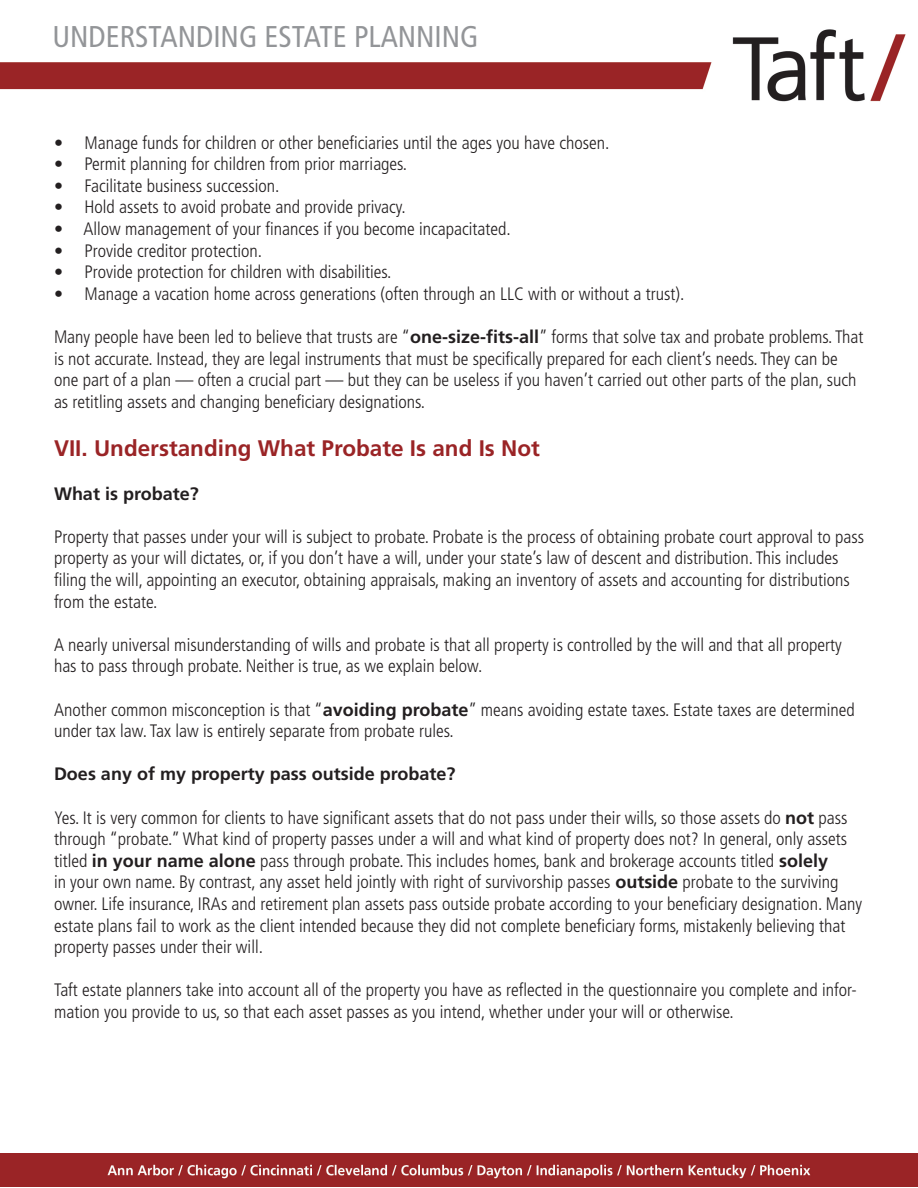
<style>
.page{position:relative;width:918px;height:1188px;background:#fff}
.page>*{position:absolute;margin:0;border:0;box-sizing:border-box;transform-origin:0 0}
.t1{font:condensed 30px "Frutiger LT Std";color:#939598}
.t2{font:700 22.5px "Frutiger LT Std";color:#9a2426}
.t3{font:300 condensed 18px/21.6px "Frutiger LT Std";color:#231f20}
.t4{font:700 18px "Frutiger LT Std";color:#231f20}
.s1{font-weight:700;font-stretch:normal}
</style>
<div class="page">
<img style="left:0;top:29px;width:906px;height:73px">
<img style="left:0;top:1153px;width:918px;height:33px">
<h1 class="t1" style="left:52px;top:19px;width:428px">UNDERSTANDING ESTATE PLANNING</h1>
<p class="t3" style="left:54px;top:132px;width:557px">• Manage funds for children or other beneficiaries until the ages you have chosen.</p>
<p class="t3" style="left:54px;top:153px;width:355px">• Permit planning for children from prior marriages.</p>
<p class="t3" style="left:54px;top:175px;width:227px">• Facilitate business succession.</p>
<p class="t3" style="left:54px;top:197px;width:353px">• Hold assets to avoid probate and provide privacy.</p>
<p class="t3" style="left:54px;top:218px;width:458px">• Allow management of your finances if you become incapacitated.</p>
<p class="t3" style="left:54px;top:240px;width:210px">• Provide creditor protection.</p>
<p class="t3" style="left:54px;top:261px;width:339px">• Provide protection for children with disabilities.</p>
<p class="t3" style="left:54px;top:283px;width:632px">• Manage a vacation home across generations (often through an LLC with or without a trust).</p>
<p class="t3" style="left:54px;top:326px;width:811px">Many people have been led to believe that trusts are “<span class="s1">one-size-fits-all</span>” forms that solve tax and probate problems. That is not accurate. Instead, they are legal instruments that must be specifically prepared for each client’s needs. They can be one part of a plan — often a crucial part — but they can be useless if you haven’t carried out other parts of the plan, such as retitling assets and changing beneficiary designations.</p>
<p class="t2" style="left:54px;top:435px;width:487px">VII. Understanding What Probate Is and Is Not</p>
<p class="t4" style="left:54px;top:483px;width:146px">What is probate?</p>
<p class="t3" style="left:54px;top:526px;width:812px">Property that passes under your will is subject to probate. Probate is the process of obtaining probate court approval to pass property as your will dictates, or, if you don’t have a will, under your state’s law of descent and distribution. This includes filing the will, appointing an executor, obtaining appraisals, making an inventory of assets and accounting for distributions from the estate.</p>
<p class="t3" style="left:54px;top:634px;width:789px">A nearly universal misunderstanding of wills and probate is that all property is controlled by the will and that all property has to pass through probate. Neither is true, as we explain below.</p>
<p class="t3" style="left:54px;top:699px;width:802px">Another common misconception is that “<span class="s1">avoiding probate</span>” means avoiding estate taxes. Estate taxes are determined under tax law. Tax law is entirely separate from probate rules.</p>
<p class="t4" style="left:54px;top:763px;width:403px">Does any of my property pass outside probate?</p>
<p class="t3" style="left:54px;top:807px;width:810px">Yes. It is very common for clients to have significant assets that do not pass under their wills, so those assets do <span class="s1">not</span> pass through “probate.” What kind of property passes under a will and what kind of property does not? In general, only assets titled <span class="s1">in your name alone</span> pass through probate. This includes homes, bank and brokerage accounts titled <span class="s1">solely<br></span>in your own name. By contrast, any asset held jointly with right of survivorship passes <span class="s1">outside</span> probate to the surviving owner. Life insurance, IRAs and retirement plan assets pass outside probate according to your beneficiary designation. Many estate plans fail to work as the client intended because they did not complete beneficiary forms, mistakenly believing that property passes under their will.</p>
<p class="t3" style="left:54px;top:980px;width:804px">Taft estate planners take into account all of the property you have as reflected in the questionnaire you complete and infor&shy;mation you provide to us, so that each asset passes as you intend, whether under your will or otherwise.</p>
</div>
